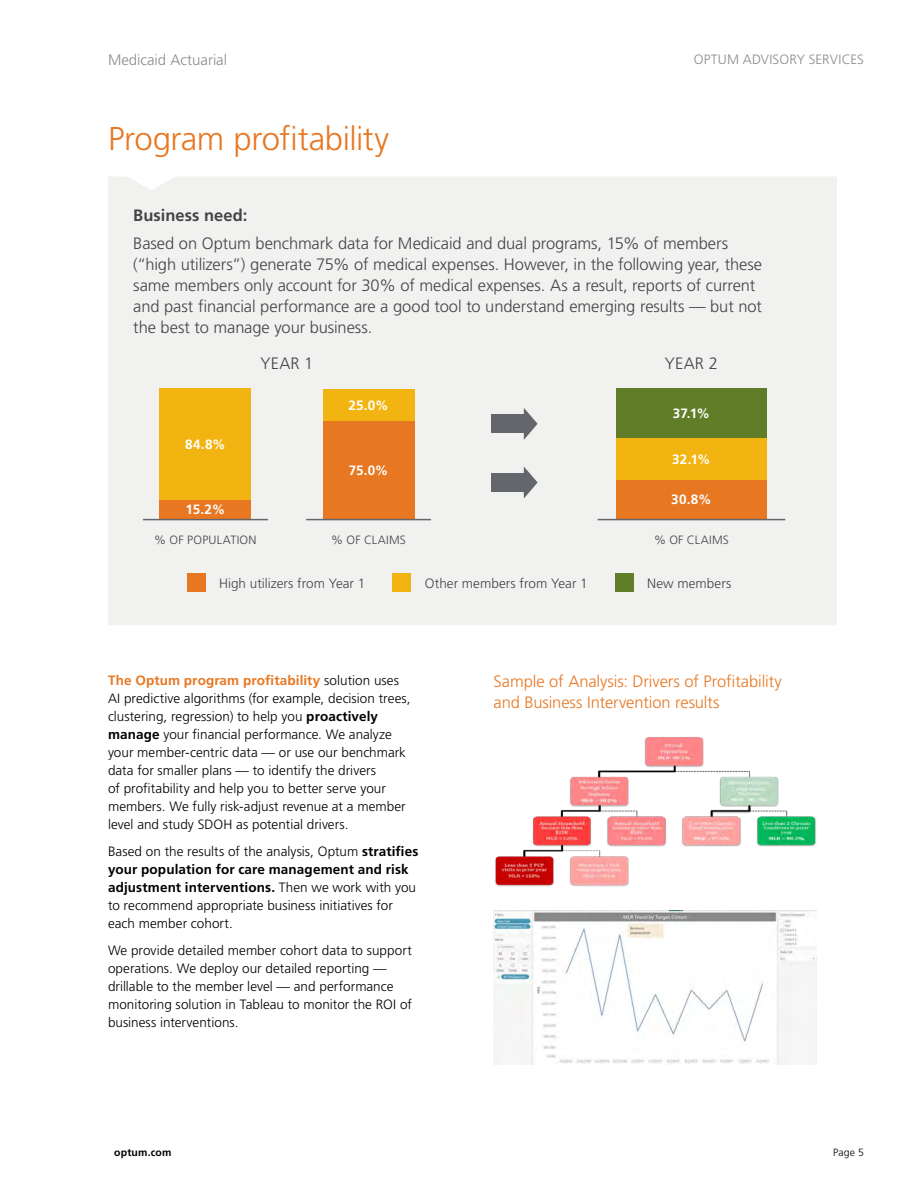
<style>
.page{position:relative;width:918px;height:1188px;background:#fff}
.page>*{position:absolute;margin:0;border:0;box-sizing:border-box;transform-origin:0 0}
.t1{font:300 33px "Frutiger LT Pro";letter-spacing:-.015em;color:#e87722}
.t2{font:300 16.5px/21px "Frutiger LT Pro";letter-spacing:-.005em;color:#434448}
.t3{font:300 16.5px/21px "Frutiger LT Pro";letter-spacing:-.005em;color:#e87722}
.t4{font:700 16.5px "Frutiger LT Pro";letter-spacing:.005em;color:#434448}
.t5{font:300 15px "Frutiger LT Pro";color:#888b8d}
.t6{font:300 13.5px/18px "Frutiger LT Pro";letter-spacing:.005em;color:#000}
.t7{font:300 13.5px "Frutiger LT Pro";letter-spacing:.005em;color:#434448}
.t8{font:700 13.5px "Frutiger LT Pro";letter-spacing:.005em;color:#fff}
.t9{font:300 13.5px "Frutiger LT Pro";letter-spacing:.01em;color:#888b8d}
.t10{font:300 12px "Frutiger LT Pro";letter-spacing:.02em;color:#434448}
.t11{font:700 10.5px "Frutiger LT Pro";letter-spacing:.02em;color:#000}
.t12{font:300 10.5px "Frutiger LT Pro";color:#000}
.s1{font-weight:700;color:#e87722}
.s2{font-weight:700}
</style>
<div class="page">
<div style="left:108px;top:177px;width:729px;height:448px;background:#f1f1f0"></div>
<div style="left:160px;top:389px;width:91px;height:111px;background:#f2b411"></div>
<div style="left:160px;top:500px;width:91px;height:19px;background:#e87722"></div>
<hr style="left:143px;top:519px;width:125px;height:1px;background:#63666a">
<div style="left:323px;top:389px;width:91px;height:33px;background:#f2b411"></div>
<div style="left:323px;top:422px;width:91px;height:97px;background:#e87722"></div>
<hr style="left:306px;top:519px;width:125px;height:1px;background:#63666a">
<div style="left:616px;top:438px;width:151px;height:42px;background:#f2b411"></div>
<div style="left:616px;top:389px;width:151px;height:49px;background:#627d28"></div>
<div style="left:616px;top:480px;width:151px;height:39px;background:#e87722"></div>
<hr style="left:598px;top:519px;width:187px;height:1px;background:#63666a">
<div style="left:187px;top:573px;width:19px;height:19px;background:#e87722"></div>
<div style="left:392px;top:573px;width:19px;height:19px;background:#f2b411"></div>
<div style="left:615px;top:573px;width:19px;height:19px;background:#627d28"></div>
<img style="left:495px;top:737px;width:321px;height:150px">
<img style="left:494px;top:911px;width:323px;height:154px">
<svg style="left:524px;top:408px;width:14px;height:32px"></svg>
<div style="left:491px;top:414px;width:34px;height:19px;background:#63666a"></div>
<svg style="left:524px;top:467px;width:14px;height:32px"></svg>
<div style="left:491px;top:473px;width:34px;height:19px;background:#63666a"></div>
<p class="t5" style="left:108px;top:51px;width:121px">Medicaid Actuarial</p>
<h1 class="t1" style="left:108px;top:119px;width:283px">Program profitability</h1>
<p class="t9" style="left:694px;top:52px;width:172px">OPTUM ADVISORY SERVICES</p>
<p class="t4" style="left:133px;top:206px;width:116px">Business need:</p>
<p class="t2" style="left:133px;top:233px;width:630px">Based on Optum benchmark data for Medicaid and dual programs, 15% of members (“high utilizers”) generate 75% of medical expenses. However, in the following year, these same members only account for 30% of medical expenses. As a result, reports of current and past financial performance are a good tool to understand emerging results — but not the best to manage your business.</p>
<p class="t2" style="left:261px;top:353px;width:54px">YEAR 1</p>
<p class="t2" style="left:665px;top:353px;width:54px">YEAR 2</p>
<p class="t8" style="left:185px;top:437px;width:42px">84.8%</p>
<p class="t8" style="left:186px;top:502px;width:41px">15.2%</p>
<p class="t10" style="left:154px;top:532px;width:104px">% OF POPULATION</p>
<p class="t8" style="left:349px;top:398px;width:41px">25.0%</p>
<p class="t8" style="left:349px;top:463px;width:41px">75.0%</p>
<p class="t10" style="left:331px;top:532px;width:76px">% OF CLAIMS</p>
<p class="t8" style="left:673px;top:406px;width:38px">37.1%</p>
<p class="t8" style="left:672px;top:451px;width:40px">32.1%</p>
<p class="t8" style="left:671px;top:492px;width:42px">30.8%</p>
<p class="t10" style="left:654px;top:532px;width:76px">% OF CLAIMS</p>
<p class="t7" style="left:219px;top:575px;width:148px">High utilizers from Year 1</p>
<p class="t7" style="left:425px;top:575px;width:164px">Other members from Year 1</p>
<p class="t7" style="left:647px;top:575px;width:86px">New members</p>
<p class="t6" style="left:108px;top:672px;width:304px"><span class="s1">The Optum program profitability</span> solution uses AI predictive algorithms (for example, decision trees, clustering, regression) to help you <span class="s2">proactively manage</span> your financial performance. We analyze your member-centric data — or use our benchmark data for smaller plans — to identify the drivers<br>of profitability and help you to better serve your members. We fully risk-adjust revenue at a member level and study SDOH as potential drivers.</p>
<p class="t6" style="left:108px;top:843px;width:312px">Based on the results of the analysis, Optum <span class="s2">stratifies your population for care management and risk adjustment interventions.</span> Then we work with you to recommend appropriate business initiatives for each member cohort.</p>
<p class="t6" style="left:108px;top:942px;width:306px">We provide detailed member cohort data to support operations. We deploy our detailed reporting — drillable to the member level — and performance monitoring solution in Tableau to monitor the ROI of business interventions.</p>
<p class="t3" style="left:494px;top:671px;width:290px">Sample of Analysis: Drivers of Profitability and Business Intervention results</p>
<p class="t11" style="left:114px;top:1146px;width:59px">optum.com</p>
<p class="t12" style="left:833px;top:1146px;width:32px">Page 5</p>
</div>
